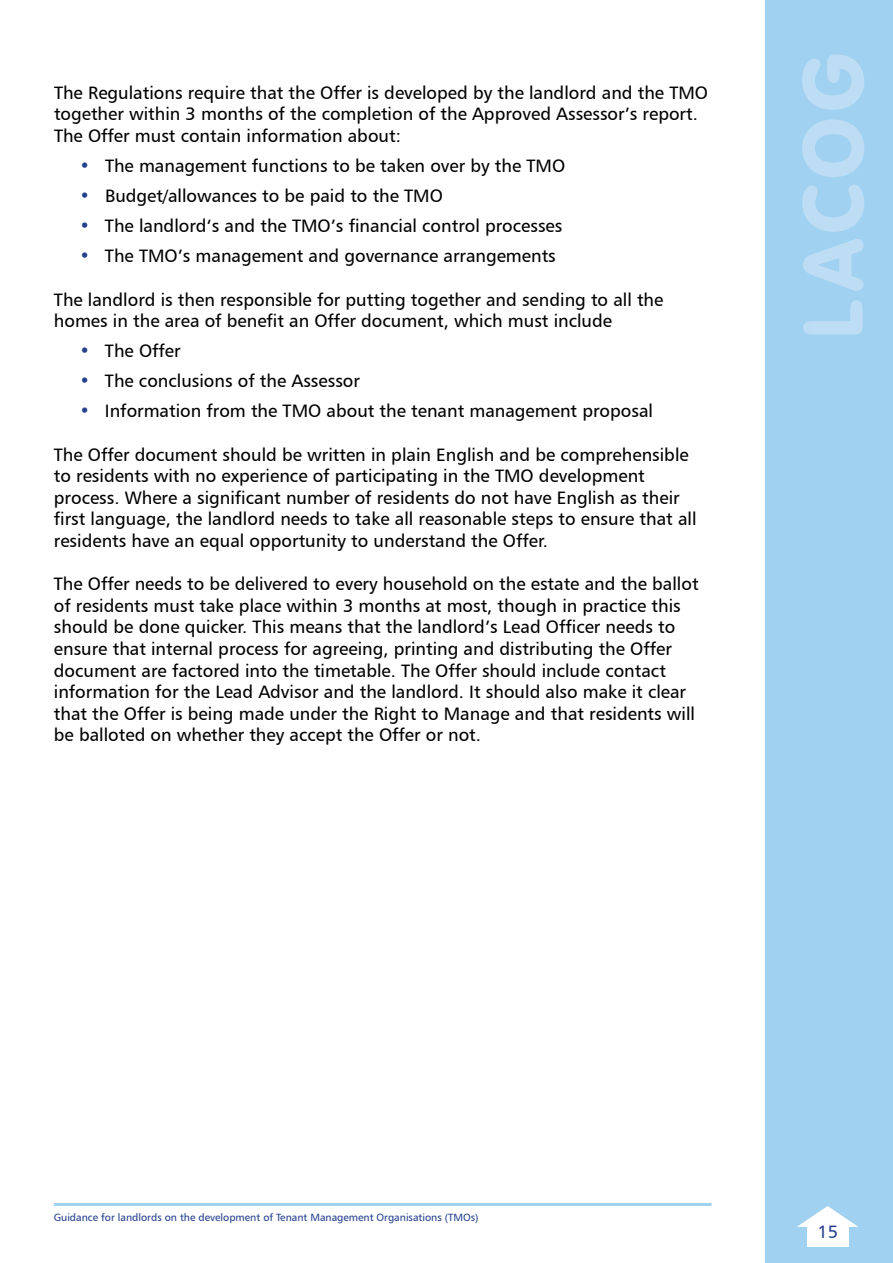
<style>
.page{position:relative;width:893px;height:1263px;background:#fff}
.page>*{position:absolute;margin:0;border:0;box-sizing:border-box;transform-origin:0 0}
.t1{font:82.65px "VAG Rounded BT";color:#bdddf4}
.t2{font:18px/21.6px "Humanist 777 BT Roman B";color:#000}
.t3{font:18px "Humanist 777 BT Roman B";color:#25408f}
.t4{font:10.5px "Humanist 777 BT Roman B";color:#25408f}
.s1{color:#25408f}
</style>
<div class="page">
<div style="left:765px;top:0;width:128px;height:1263px;background:#a1d1f0"></div>
<div style="left:807px;top:1226px;width:41px;height:20px;background:#fff"></div>
<svg style="left:797px;top:1206px;width:61px;height:21px"></svg>
<hr style="left:54px;top:1203px;width:657px;height:3px;background:#a1d1f0">
<p class="t2" style="left:54px;top:81px;width:656px">The Regulations require that the Offer is developed by the landlord and the TMO together within 3 months of the completion of the Approved Assessor’s report.<br>The Offer must contain information about:</p>
<p class="t2" style="left:80px;top:155px;width:487px"><span class="s1">•</span> The management functions to be taken over by the TMO</p>
<p class="t2" style="left:79px;top:185px;width:365px"><span class="s1">•</span> Budget/allowances to be paid to the TMO</p>
<p class="t2" style="left:79px;top:215px;width:484px"><span class="s1">•</span> The landlord‘s and the TMO’s financial control processes</p>
<p class="t2" style="left:79px;top:245px;width:478px"><span class="s1">•</span> The TMO’s management and governance arrangements</p>
<p class="t2" style="left:54px;top:288px;width:611px">The landlord is then responsible for putting together and sending to all the homes in the area of benefit an Offer document, which must include</p>
<p class="t2" style="left:79px;top:340px;width:103px"><span class="s1">•</span> The Offer</p>
<p class="t2" style="left:79px;top:370px;width:282px"><span class="s1">•</span> The conclusions of the Assessor</p>
<p class="t2" style="left:79px;top:400px;width:575px"><span class="s1">•</span> Information from the TMO about the tenant management proposal</p>
<p class="t2" style="left:54px;top:443px;width:644px">The Offer document should be written in plain English and be comprehensible to residents with no experience of participating in the TMO development process. Where a significant number of residents do not have English as their first language, the landlord needs to take all reasonable steps to ensure that all residents have an equal opportunity to understand the Offer.</p>
<p class="t2" style="left:54px;top:573px;width:646px">The Offer needs to be delivered to every household on the estate and the ballot of residents must take place within 3 months at most, though in practice this should be done quicker. This means that the landlord’s Lead Officer needs to ensure that internal process for agreeing, printing and distributing the Offer document are factored into the timetable. The Offer should include contact information for the Lead Advisor and the landlord. It should also make it clear that the Offer is being made under the Right to Manage and that residents will be balloted on whether they accept the Offer or not.</p>
<h1 class="t1" style="left:781px;top:340px;width:289px;rotate:-90deg">LACOG</h1>
<p class="t4" style="left:54px;top:1210px;width:426px">Guidance for landlords on the development of Tenant Management Organisations (TMOs)</p>
<p class="t3" style="left:817px;top:1220px;width:22px">15</p>
</div>
